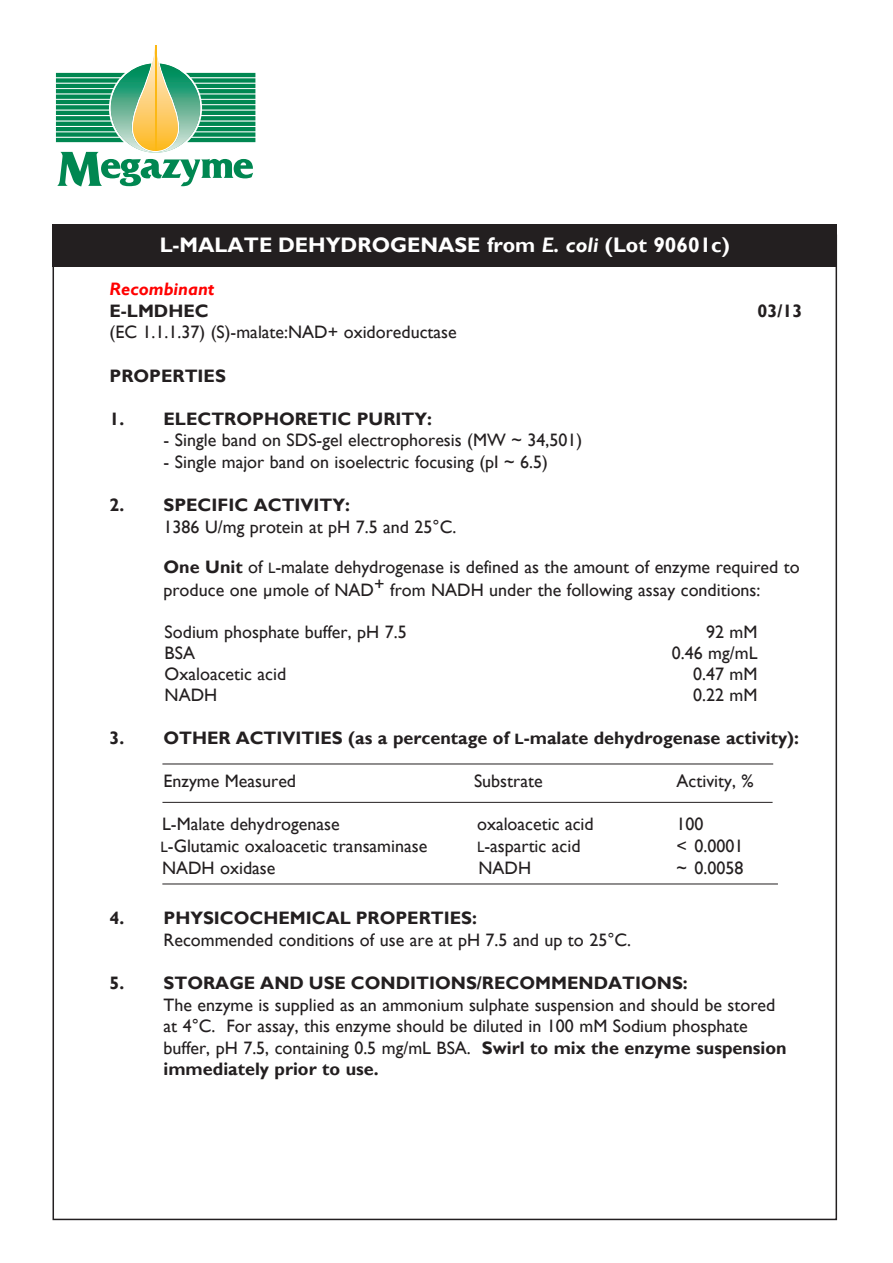
<style>
.page{position:relative;width:893px;height:1263px;background:#fff}
.page>*{position:absolute;margin:0;border:0;box-sizing:border-box;transform-origin:0 0}
.t1{font:700 21px "Gill Sans";color:#fff}
.t2{font:18px/21.6px "Gill Sans";color:#231f20}
.t3{font:700 18px "Gill Sans";color:#231f20}
.t4{font:italic 700 18px "Gill Sans";color:#f00}
.s1{font-style:italic}
.s2{font-weight:700}
.s3{font-size:15px}
</style>
<div class="page">
<div style="left:53px;top:224px;width:784px;height:43px;background:#231f20"></div>
<hr style="left:162px;top:884px;width:616px;height:1px;background:#231f20">
<hr style="left:162px;top:764px;width:611px;height:1px;background:#231f20">
<hr style="left:162px;top:802px;width:611px;height:1px;background:#231f20">
<svg style="left:56px;top:45px;width:199px;height:141px"></svg>
<hr style="left:155px;top:45px;width:1px;height:106px;background:#fcb814">
<p class="t1" style="left:160px;top:232px;width:572px">L-MALATE DEHYDROGENASE from <span class="s1">E. coli</span> (Lot 90601c)</p>
<p class="t4" style="left:110px;top:279px;width:107px">Recombinant</p>
<p class="t3" style="left:110px;top:300px;width:101px">E-LMDHEC</p>
<p class="t3" style="left:758px;top:300px;width:46px">03/13</p>
<p class="t2" style="left:110px;top:322px;width:349px">(EC 1.1.1.37) (S)-malate:NAD+ oxidoreductase</p>
<p class="t3" style="left:110px;top:365px;width:118px">PROPERTIES</p>
<p class="t3" style="left:110px;top:408px;width:324px">1. ELECTROPHORETIC PURITY:</p>
<p class="t2" style="left:164px;top:430px;width:420px">- Single band on SDS-gel electrophoresis (MW ~ 34,501)</p>
<p class="t2" style="left:164px;top:451px;width:386px">- Single major band on isoelectric focusing (pI ~ 6.5)</p>
<p class="t3" style="left:110px;top:494px;width:242px">2. SPECIFIC ACTIVITY:</p>
<p class="t2" style="left:164px;top:516px;width:294px">1386 U/mg protein at pH 7.5 and 25°C.</p>
<p class="t2" style="left:164px;top:556px;width:638px;line-height:22.5px"><span class="s2">One Unit</span> of <span class="s3">L</span>-malate dehydrogenase is defined as the amount of enzyme required to produce one µmole of NAD+ from NADH under the following assay conditions:</p>
<p class="t2" style="left:165px;top:622px;width:244px">Sodium phosphate buffer, pH 7.5</p>
<p class="t2" style="left:706px;top:622px;width:53px">92 mM</p>
<p class="t2" style="left:165px;top:643px;width:32px">BSA</p>
<p class="t2" style="left:672px;top:643px;width:87px">0.46 mg/mL</p>
<p class="t2" style="left:165px;top:664px;width:123px">Oxaloacetic acid</p>
<p class="t2" style="left:693px;top:664px;width:66px">0.47 mM</p>
<p class="t2" style="left:165px;top:685px;width:54px">NADH</p>
<p class="t2" style="left:693px;top:685px;width:66px">0.22 mM</p>
<p class="t3" style="left:110px;top:727px;width:691px">3. OTHER ACTIVITIES (as a percentage of <span class="s3">L</span>-malate dehydrogenase activity):</p>
<p class="t2" style="left:164px;top:771px;width:134px">Enzyme Measured</p>
<p class="t2" style="left:474px;top:771px;width:70px">Substrate</p>
<p class="t2" style="left:677px;top:771px;width:79px">Activity, %</p>
<p class="t2" style="left:162px;top:814px;width:179px">L-Malate dehydrogenase</p>
<p class="t2" style="left:477px;top:814px;width:118px">oxaloacetic acid</p>
<p class="t2" style="left:677px;top:814px;width:28px">100</p>
<p class="t2" style="left:161px;top:835px;width:268px"><span class="s3">L</span>-Glutamic oxaloacetic transaminase</p>
<p class="t2" style="left:477px;top:835px;width:105px"><span class="s3">L</span>-aspartic acid</p>
<p class="t2" style="left:677px;top:835px;width:68px">&lt; 0.0001</p>
<p class="t2" style="left:162px;top:857px;width:115px">NADH oxidase</p>
<p class="t2" style="left:479px;top:857px;width:54px">NADH</p>
<p class="t2" style="left:677px;top:857px;width:68px">~ 0.0058</p>
<p class="t3" style="left:110px;top:907px;width:369px">4. PHYSICOCHEMICAL PROPERTIES:</p>
<p class="t2" style="left:164px;top:929px;width:469px">Recommended conditions of use are at pH 7.5 and up to 25°C.</p>
<p class="t3" style="left:110px;top:972px;width:580px">5. STORAGE AND USE CONDITIONS/RECOMMENDATIONS:</p>
<p class="t2" style="left:164px;top:994px;width:625px">The enzyme is supplied as an ammonium sulphate suspension and should be stored at 4°C. For assay, this enzyme should be diluted in 100 mM Sodium phosphate buffer, pH 7.5, containing 0.5 mg/mL BSA. <span class="s2">Swirl to mix the enzyme suspension immediately prior to use.</span></p>
</div>
